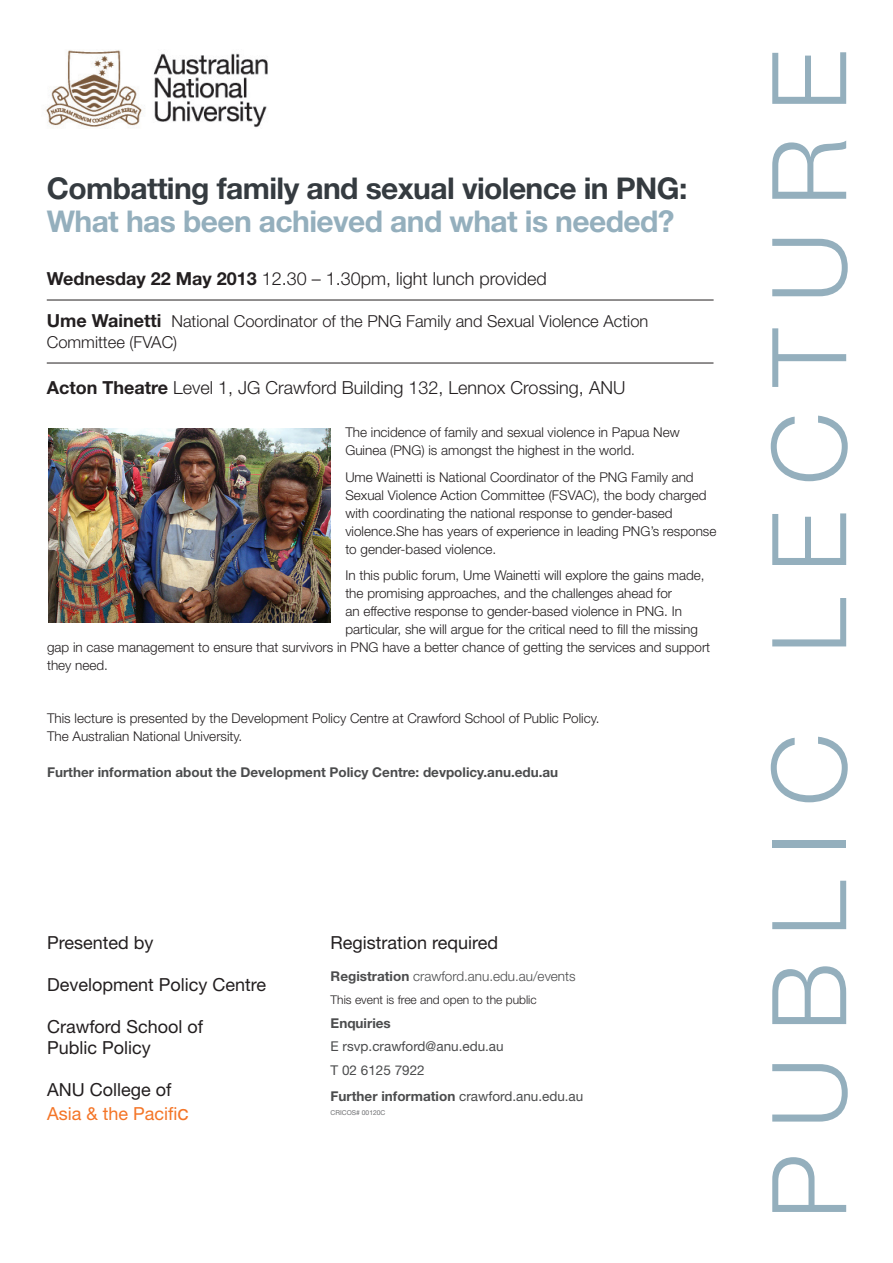
<style>
.page{position:relative;width:893px;height:1263px;background:#fff}
.page>*{position:absolute;margin:0;border:0;box-sizing:border-box;transform-origin:0 0}
.t1{font:300 103.5px "Helvetica Neue LT Std";letter-spacing:.25em;color:#94afbd}
.t2{font:700 30px "Helvetica Neue LT Std";letter-spacing:-.02em;color:#353b40}
.t3{font:700 30px "Helvetica Neue LT Std";letter-spacing:-.02em;color:#94afbd}
.Presented_by{font:18px/21px "Helvetica Neue LT Std";color:#231f20}
.time_date_bold{font:300 18px "Helvetica Neue LT Std";color:#231f20}
.Time_date{font:300 18px "Helvetica Neue LT Std";color:#231f20}
.Presented_by-2{font:18px/24px "Helvetica Neue LT Std";color:#f47527}
.RSVP{font:18px "Helvetica Neue LT Std";color:#231f20}
.Time_date-2{font:300 16.5px/21px "Helvetica Neue LT Std";color:#231f20}
.body{font:300 13.5px/18px "Helvetica Neue LT Std";color:#231f20}
.note{font:13.5px "Helvetica Neue LT Std";color:#4b4c4d}
.body-2{font:700 13.5px "Helvetica Neue LT Std";color:#4b4c4d}
.note-2{font:300 13.5px "Helvetica Neue LT Std";color:#4b4c4d}
.note-3{font:700 13.5px "Helvetica Neue LT Std";color:#4b4c4d}
.note-4{font:300 12px "Helvetica Neue LT Std";color:#231f20}
.Job_number{font:6.75px "Helvetica Neue LT Std";color:#6c6d70}
.s1{font-weight:700}
.s2{font-weight:700;font-size:18px}
.s3{color:#231f20}
.s4{font-size:21px}
</style>
<div class="page">
<img style="left:46px;top:50px;width:222px;height:78px">
<hr style="left:47px;top:300px;width:667px;height:1px;background:#231f20">
<hr style="left:47px;top:363px;width:666px;height:1px;background:#231f20">
<img style="left:49px;top:428px;width:282px;height:195px">
<h2 class="t2" style="left:47px;top:170px;width:642px">Combatting family and sexual violence in PNG:</h2>
<h2 class="t3" style="left:47px;top:203px;width:629px">What has been achieved and what is needed?</h2>
<p class="Time_date" style="left:47px;top:268px;width:502px"><span class="s1">Wednesday 22 May 2013</span> 12.30 – 1.30pm, light lunch provided</p>
<p class="Time_date-2" style="left:47px;top:310px;width:603px"><span class="s2">Ume Wainetti</span> National Coordinator of the PNG Family and Sexual Violence Action<br>Committee (FVAC)</p>
<p class="time_date_bold" style="left:47px;top:377px;width:580px"><span class="s1">Acton Theatre</span> Level 1, JG Crawford Building 132, Lennox Crossing, ANU</p>
<p class="body" style="left:345px;top:423px;width:336px">The incidence of family and sexual violence in Papua New<br>Guinea (PNG) is amongst the highest in the world.</p>
<p class="body" style="left:345px;top:467px;width:373px">Ume Wainetti is National Coordinator of the PNG Family and Sexual Violence Action Committee (FSVAC), the body charged with coordinating the national response to gender-based violence.She has years of experience in leading PNG’s response to gender-based violence.</p>
<p class="body" style="left:345px;top:566px;width:361px">In this public forum, Ume Wainetti will explore the gains made,</p>
<p class="body" style="left:345px;top:584px;width:328px">the promising approaches, and the challenges ahead for</p>
<p class="body" style="left:345px;top:602px;width:338px">an effective response to gender-based violence in PNG. In</p>
<p class="body" style="left:345px;top:620px;width:354px">particular, she will argue for the critical need to fill the missing</p>
<p class="body" style="left:47px;top:638px;width:665px">gap in case management to ensure that survivors in PNG have a better chance of getting the services and support</p>
<p class="body" style="left:47px;top:656px;width:63px">they need.</p>
<p class="body" style="left:47px;top:709px;width:554px">This lecture is presented by the Development Policy Centre at Crawford School of Public Policy.<br>The Australian National University.</p>
<p class="body-2" style="left:47px;top:764px;width:513px">Further information about the Development Policy Centre: devpolicy.anu.edu.au</p>
<p class="Presented_by" style="left:47px;top:931px;width:108px">Presented by</p>
<p class="Presented_by" style="left:47px;top:974px;width:221px">Development Policy Centre</p>
<p class="Presented_by" style="left:47px;top:1016px;width:157px">Crawford School of<br>Public Policy</p>
<p class="Presented_by-2" style="left:47px;top:1078px;width:143px"><span class="s3">ANU College of<br></span>Asia &amp; the Pacifi<span class="s4">c</span></p>
<p class="RSVP" style="left:331px;top:931px;width:169px">Registration required</p>
<p class="note-2" style="left:331px;top:967px;width:247px"><span class="s1">Registration</span> crawford.anu.edu.au/events</p>
<p class="note-4" style="left:331px;top:992px;width:208px">This event is free and open to the public</p>
<p class="note-3" style="left:331px;top:1014px;width:62px">Enquiries</p>
<p class="note" style="left:331px;top:1038px;width:175px">E rsvp.crawford@anu.edu.au</p>
<p class="note" style="left:331px;top:1062px;width:96px">T 02 6125 7922</p>
<p class="note" style="left:331px;top:1088px;width:254px"><span class="s1">Further information</span> crawford.anu.edu.au</p>
<p class="Job_number" style="left:331px;top:1109px;width:56px">CRICOS# 00120C</p>
<h1 class="t1" style="left:746px;top:1219px;width:1171px;rotate:-90deg">PUBLIC LECTURE</h1>
</div>
